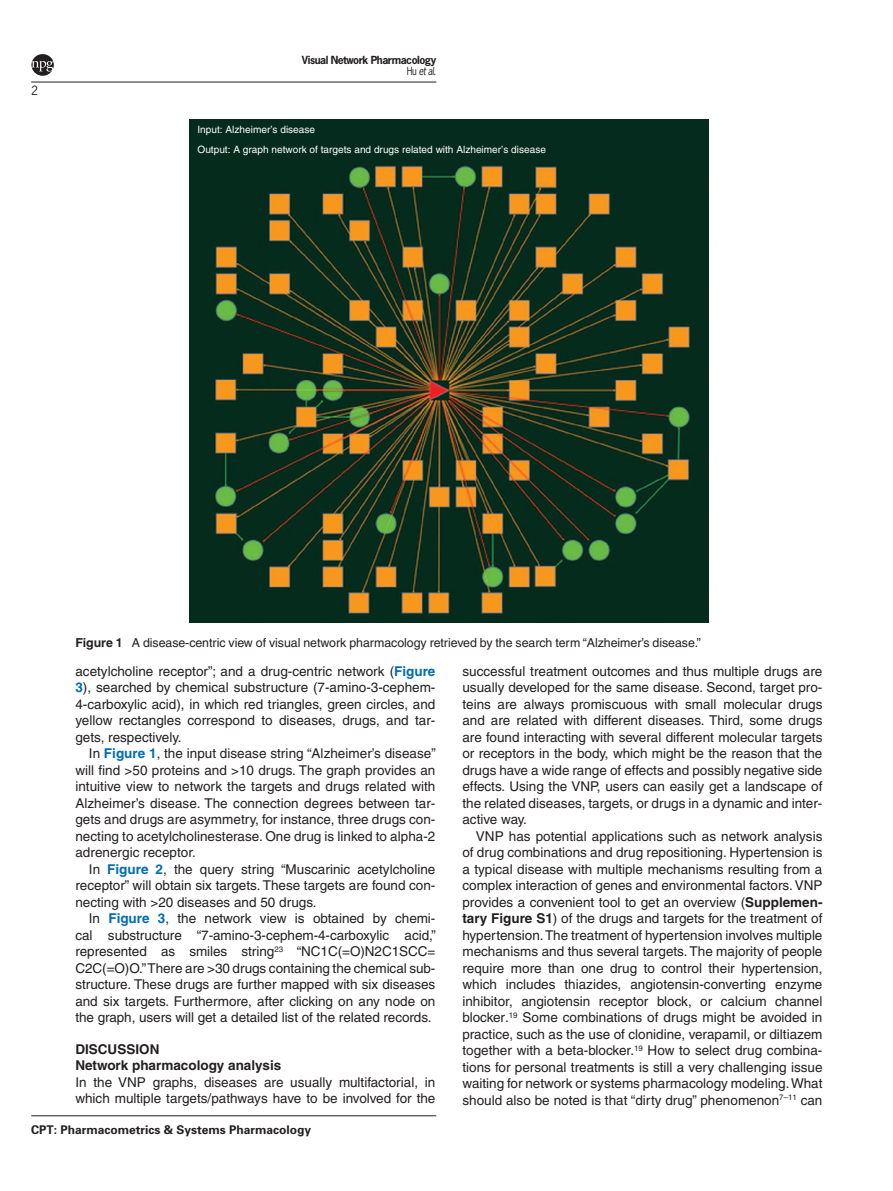
<style>
.page{position:relative;width:893px;height:1191px;background:#fff}
.page>*{position:absolute;margin:0;border:0;box-sizing:border-box;transform-origin:0 0}
.t1{font:13.5px/16.5px "Helvetica";color:#231f20;text-align:justify}
.t2{font:700 13.5px/16.5px "Helvetica";color:#231f20}
.t3{font:12.3px "Helvetica";letter-spacing:-.005em;color:#231f20}
.t4{font:700 12px "Univers";color:#231f20}
.t5{font:12px "News Gothic";color:#231f20}
.t6{font:700 10.5px/11.7px "News Gothic";letter-spacing:-.045em;color:#231f20;text-align:right}
.t7{font:10.05px/20.1px "Helvetica";color:#fff}
.s1{font-weight:400}
.s2{font-weight:400;font-style:italic}
.s3{font-weight:700}
.s4{font-weight:700;color:#006cb3}
</style>
<div class="page">
<hr style="left:31px;top:1115px;width:405px;height:1px;background:#231f20">
<hr style="left:31px;top:82px;width:405px;height:1px;background:#231f20">
<svg style="left:31px;top:54px;width:23px;height:22px"></svg>
<img style="left:190px;top:120px;width:518px;height:502px">
<p class="t5" style="left:31px;top:82px;width:8px">2</p>
<p class="t6" style="left:302px;top:53px;width:136px">Visual Network Pharmacology<br><span class="s1">Hu</span> <span class="s2">et al.</span></p>
<p class="t7" style="left:198px;top:120px;width:350px">Input: Alzheimer’s disease<br>Output: A graph network of targets and drugs related with Alzheimer’s disease</p>
<p class="t3" style="left:75px;top:635px;width:627px"><span class="s3">Figure 1</span> A disease-centric view of visual network pharmacology retrieved by the search term “Alzheimer’s disease.”</p>
<p class="t1" style="left:75px;top:662px;width:362px">acetylcholine receptor”; and a drug-centric network (<span class="s4">Figure 3</span>), searched by chemical substructure (7-amino-3-cephem-4-carboxylic acid), in which red triangles, green circles, and yellow rectangles correspond to diseases, drugs, and tar&shy;gets, respectively.</p>
<p class="t1" style="left:75px;top:745px;width:362px;text-indent:14px">In <span class="s4">Figure 1</span>, the input disease string “Alzheimer’s disease” will find &gt;50 proteins and &gt;10 drugs. The graph provides an intuitive view to network the targets and drugs related with Alzheimer’s disease. The connection degrees between tar&shy;gets and drugs are asymmetry, for instance, three drugs con&shy;necting to acetylcholinesterase. One drug is linked to alpha-2 adrenergic receptor.</p>
<p class="t1" style="left:75px;top:860px;width:362px;text-indent:14px">In <span class="s4">Figure 2</span>, the query string “Muscarinic acetylcholine receptor” will obtain six targets. These targets are found con&shy;necting with &gt;20 diseases and 50 drugs.</p>
<p class="t1" style="left:75px;top:910px;width:362px;text-indent:14px">In <span class="s4">Figure 3</span>, the network view is obtained by chemi&shy;cal substructure “7-amino-3-cephem-4-carboxylic acid,” represented as smiles string<sup>23</sup> “NC1C(=O)N2C1SCC= C2C(=O)O.” There are &gt;30 drugs containing the chemical sub&shy;structure. These drugs are further mapped with six diseases and six targets. Furthermore, after clicking on any node on the graph, users will get a detailed list of the related records.</p>
<p class="t2" style="left:75px;top:1040px;width:207px">DISCUSSION<br>Network pharmacology analysis</p>
<p class="t1" style="left:75px;top:1073px;width:362px">In the VNP graphs, diseases are usually multifactorial, in which multiple targets/pathways have to be involved for the</p>
<p class="t1" style="left:462px;top:662px;width:362px">successful treatment outcomes and thus multiple drugs are usually developed for the same disease. Second, target pro&shy;teins are always promiscuous with small molecular drugs and are related with different diseases. Third, some drugs are found interacting with several different molecular targets or receptors in the body, which might be the reason that the drugs have a wide range of effects and possibly negative side effects. Using the VNP, users can easily get a landscape of the related diseases, targets, or drugs in a dynamic and inter&shy;active way.</p>
<p class="t1" style="left:462px;top:827px;width:362px;text-indent:14px">VNP has potential applications such as network analysis of drug combinations and drug repositioning. Hypertension is a typical disease with multiple mechanisms resulting from a complex interaction of genes and environmental factors. VNP provides a convenient tool to get an overview (<span class="s3">Supplemen&shy;tary Figure S1</span>) of the drugs and targets for the treatment of hypertension. The treatment of hypertension involves multiple mechanisms and thus several targets. The majority of people require more than one drug to control their hypertension, which includes thiazides, angiotensin-converting enzyme inhibitor, angiotensin receptor block, or calcium channel blocker.<sup>19</sup> Some combinations of drugs might be avoided in practice, such as the use of clonidine, verapamil, or diltiazem together with a beta-blocker.<sup>19</sup> How to select drug combina&shy;tions for personal treatments is still a very challenging issue waiting for network or systems pharmacology modeling. What should also be noted is that “dirty drug” phenomenon<sup>7–11</sup> can</p>
<p class="t4" style="left:31px;top:1122px;width:282px">CPT: Pharmacometrics &amp; Systems Pharmacology</p>
</div>
